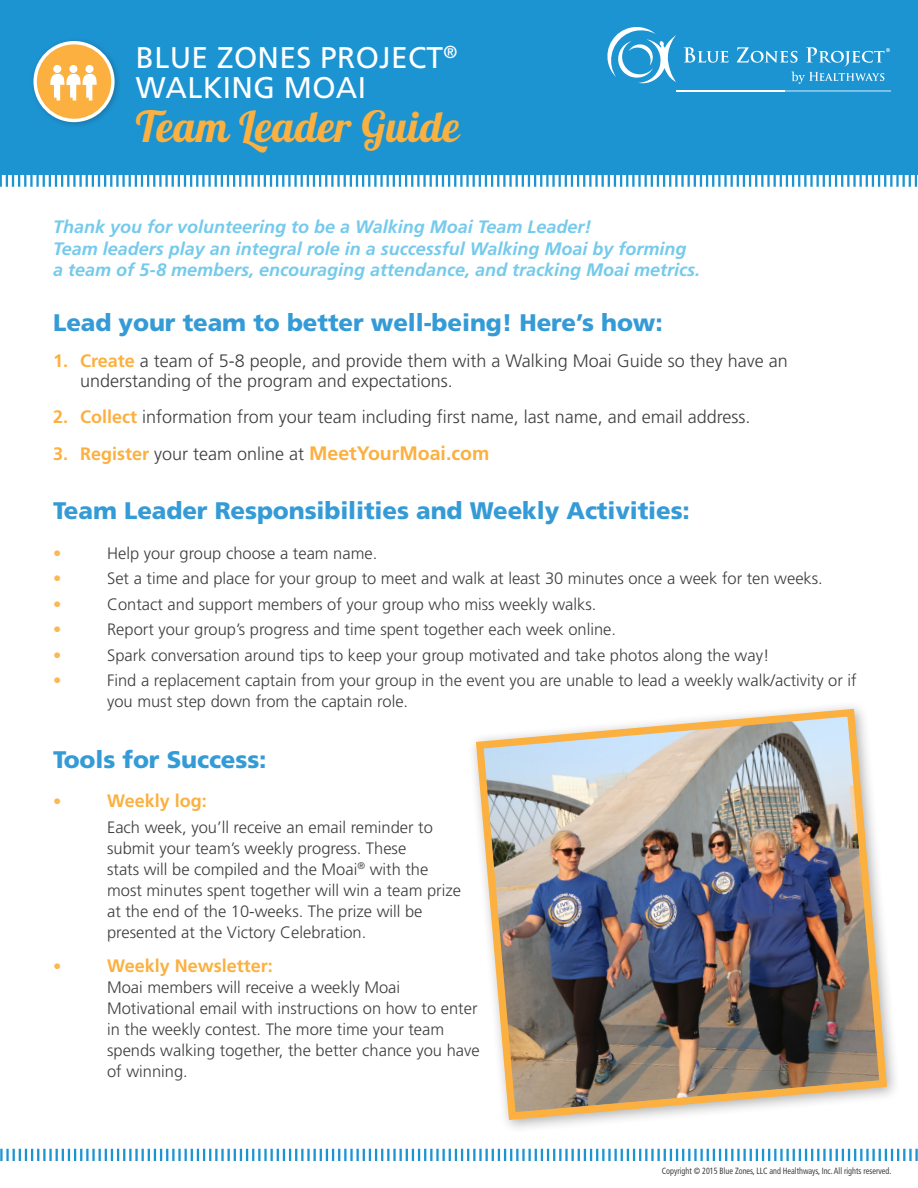
<style>
.page{position:relative;width:918px;height:1188px;background:#fff}
.page>*{position:absolute;margin:0;border:0;box-sizing:border-box;transform-origin:0 0}
.BZ_Head{font:42.75px "Lobster 1.4";letter-spacing:.01em;color:#fbb03f}
.BZ_Head-2{font:29.85px/30px "Frutiger LT Std";letter-spacing:.01em;color:#fff}
.Waiver{font:900 24px "Frutiger LT Std";letter-spacing:-.005em;color:#359bd6}
.t1{font:300 18px/19.5px "Frutiger LT Std";color:#3e3e3f}
.Waiver-2{font:italic 700 18px "Frutiger";color:#75caec}
.t2{font:700 18px "Frutiger LT Std";color:#fbb03f}
.t3{font:300 16.5px/21px "Frutiger LT Std";color:#3e3e3f}
.t4{font:300 16.5px "Frutiger LT Std";color:#fcb754}
.Tiny_Info{font:condensed 9px "Frutiger LT Std";color:#3e3e3f;scale:.9 1}
.s1{font-weight:700;color:#fbb03f}
.s2{font-weight:700;font-size:19.5px;color:#fbb03f}
</style>
<div class="page">
<div style="left:0;top:0;width:918px;height:175px;background:#1c94d2"></div>
<svg style="left:0;top:175px;width:918px;height:12px"></svg>
<div style="left:30px;top:37px;width:91px;height:92px;background:#231f20;opacity:.25"></div>
<svg style="left:33px;top:41px;width:82px;height:81px"></svg>
<svg style="left:37px;top:44px;width:74px;height:75px;background:#e0bf7e"></svg>
<svg style="left:607px;top:27px;width:69px;height:56px"></svg>
<hr style="left:676px;top:91px;width:107px;height:1px;background:#fff">
<svg style="left:783px;top:91px;width:108px;height:1px"></svg>
<svg style="left:684px;top:47px;width:44px;height:16px"></svg>
<svg style="left:737px;top:47px;width:61px;height:16px"></svg>
<svg style="left:791px;top:72px;width:93px;height:12px"></svg>
<svg style="left:806px;top:47px;width:84px;height:19px"></svg>
<svg style="left:0;top:1149px;width:918px;height:12px"></svg>
<img style="left:473px;top:706px;width:418px;height:418px">
<p class="BZ_Head-2" style="left:136px;top:42px;width:323px">BLUE ZONES PROJECT<sup>®<br></sup>WALKING MOAI</p>
<p class="BZ_Head" style="left:136px;top:99px;width:325px">Team Leader Guide</p>
<p class="Waiver-2" style="left:53px;top:217px;width:540px">Thank you for volunteering to be a Walking Moai Team Leader!</p>
<p class="Waiver-2" style="left:53px;top:238px;width:635px">Team leaders play an integral role in a successful Walking Moai by forming</p>
<p class="Waiver-2" style="left:53px;top:260px;width:649px">a team of 5-8 members, encouraging attendance, and tracking Moai metrics.</p>
<p class="Waiver" style="left:53px;top:308px;width:611px">Lead your team to better well-being! Here’s how:</p>
<p class="t1" style="left:80px;top:352px;width:709px;text-indent:-27px"><span class="s1">1. Create</span> a team of 5-8 people, and provide them with a Walking Moai Guide so they have an understanding of the program and expectations.</p>
<p class="t1" style="left:53px;top:408px;width:699px"><span class="s1">2. Collect</span> information from your team including first name, last name, and email address.</p>
<p class="t1" style="left:53px;top:444px;width:438px"><span class="s1">3. Register</span> your team online at <span class="s2">MeetYourMoai.com</span></p>
<p class="Waiver" style="left:53px;top:496px;width:638px">Team Leader Responsibilities and Weekly Activities:</p>
<p class="t4" style="left:53px;top:544px;width:10px">•</p>
<p class="t3" style="left:107px;top:543px;width:272px">Help your group choose a team name.</p>
<p class="t4" style="left:53px;top:569px;width:10px">•</p>
<p class="t3" style="left:107px;top:568px;width:717px">Set a time and place for your group to meet and walk at least 30 minutes once a week for ten weeks.</p>
<p class="t4" style="left:53px;top:595px;width:10px">•</p>
<p class="t3" style="left:107px;top:594px;width:491px">Contact and support members of your group who miss weekly walks.</p>
<p class="t4" style="left:53px;top:620px;width:10px">•</p>
<p class="t3" style="left:107px;top:619px;width:510px">Report your group’s progress and time spent together each week online.</p>
<p class="t4" style="left:53px;top:646px;width:10px">•</p>
<p class="t3" style="left:107px;top:645px;width:664px">Spark conversation around tips to keep your group motivated and take photos along the way!</p>
<p class="t4" style="left:53px;top:671px;width:10px">•</p>
<p class="t3" style="left:107px;top:670px;width:751px">Find a replacement captain from your group in the event you are unable to lead a weekly walk/activity or if you must step down from the captain role.</p>
<p class="Waiver" style="left:53px;top:745px;width:215px">Tools for Success:</p>
<p class="t4" style="left:53px;top:792px;width:10px">•</p>
<p class="t2" style="left:107px;top:791px;width:101px">Weekly log:</p>
<p class="t3" style="left:107px;top:817px;width:327px">Each week, you’ll receive an email reminder to</p>
<p class="t3" style="left:107px;top:838px;width:301px">submit your team’s weekly progress. These</p>
<p class="t3" style="left:107px;top:859px;width:355px">stats will be compiled and the Moai<sup>®</sup> with the most minutes spent together will win a team prize</p>
<p class="t3" style="left:107px;top:901px;width:317px">at the end of the 10-weeks. The prize will be presented at the Victory Celebration.</p>
<p class="t4" style="left:53px;top:957px;width:10px">•</p>
<p class="t2" style="left:107px;top:956px;width:167px">Weekly Newsletter:</p>
<p class="t3" style="left:107px;top:977px;width:374px">Moai members will receive a weekly Moai Motivational email with instructions on how to enter in the weekly contest. The more time your team spends walking together, the better chance you have</p>
<p class="t3" style="left:107px;top:1061px;width:82px">of winning.</p>
<p class="Tiny_Info" style="left:662px;top:1165px;width:256px">Copyright © 2015 Blue Zones, LLC and Healthways, Inc. All rights reserved.</p>
</div>
